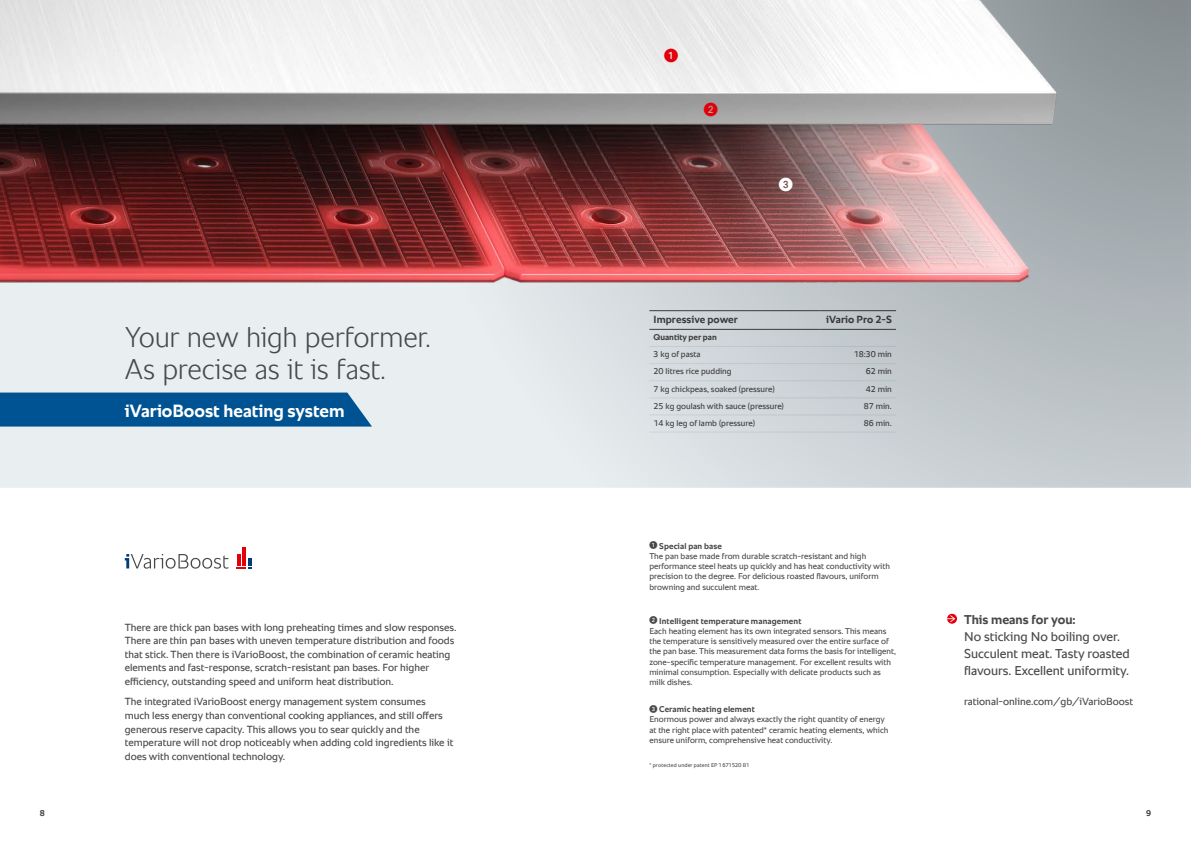
<style>
.page{position:relative;width:1191px;height:842px;background:#fff}
.page>*{position:absolute;margin:0;border:0;box-sizing:border-box;transform-origin:0 0}
.t1{font:300 29px/32px "RATIONAL Sans TT";letter-spacing:-.01em;color:#484847}
.t2{font:700 18px "RATIONAL Sans TT";color:#fff}
.t3{font:14px "European Pi One";color:#e3000b}
.t4{font:14px "European Pi One";color:#fff}
.t5{font:13px/17px "RATIONAL Sans TT";color:#484847}
.t6{font:700 13px "RATIONAL Sans TT";color:#484847}
.t7{font:10.5px/13.6px "RATIONAL Sans TT";color:#484847}
.t8{font:700 10.5px "RATIONAL Sans TT";letter-spacing:.005em;color:#484847}
.t9{font:8.5px/10.2px "RATIONAL Sans TT";color:#484847}
.t10{font:700 8.5px "RATIONAL Sans TT";color:#484847}
.t11{font:5.5px "RATIONAL Sans TT";letter-spacing:.02em;color:#484847}
.s1{font-weight:700}
</style>
<div class="page">
<img style="left:0;top:0;width:1185px;height:488px">
<div style="left:0;top:393px;width:372px;height:34px;background:#005392"></div>
<svg style="left:125px;top:554px;width:103px;height:15px"></svg>
<svg style="left:237px;top:554px;width:15px;height:15px"></svg>
<hr style="left:243px;top:547px;width:3px;height:19px;background:#e3000b">
<hr style="left:649px;top:346px;width:170px;height:1px;background:#eaeff2">
<hr style="left:819px;top:346px;width:77px;height:1px;background:#eaeff2">
<hr style="left:649px;top:363px;width:170px;height:1px;background:#eaeff2">
<hr style="left:819px;top:363px;width:77px;height:1px;background:#eaeff2">
<hr style="left:649px;top:380px;width:170px;height:1px;background:#eaeff2">
<hr style="left:819px;top:380px;width:77px;height:1px;background:#eaeff2">
<hr style="left:649px;top:397px;width:170px;height:1px;background:#eaeff2">
<hr style="left:819px;top:397px;width:77px;height:1px;background:#eaeff2">
<hr style="left:649px;top:414px;width:170px;height:1px;background:#eaeff2">
<hr style="left:649px;top:432px;width:170px;height:1px;background:#eaeff2">
<hr style="left:819px;top:414px;width:77px;height:1px;background:#eaeff2">
<hr style="left:819px;top:432px;width:77px;height:1px;background:#eaeff2">
<hr style="left:649px;top:310px;width:170px;height:1px;background:#484847">
<hr style="left:819px;top:310px;width:77px;height:1px;background:#484847">
<hr style="left:649px;top:329px;width:170px;height:1px;background:#484847">
<hr style="left:819px;top:329px;width:77px;height:1px;background:#484847">
<svg style="left:947px;top:614px;width:10px;height:10px"></svg>
<h1 class="t1" style="left:125px;top:321px;width:308px">Your new high performer.<br>As precise as it is fast.</h1>
<h2 class="t2" style="left:125px;top:397px;width:221px">iVarioBoost heating system</h2>
<p class="t7" style="left:125px;top:620px;width:333px">There are thick pan bases with long preheating times and slow responses.<br>There are thin pan bases with uneven temperature distribution and foods that stick. Then there is iVarioBoost, the combination of ceramic heating elements and fast-response, scratch-resistant pan bases. For higher efficiency, outstanding speed and uniform heat distribution.</p>
<p class="t7" style="left:125px;top:695px;width:330px">The integrated iVarioBoost energy management system consumes much less energy than conventional cooking appliances, and still offers generous reserve capacity. This allows you to sear quickly and the temperature will not drop noticeably when adding cold ingredients like it does with conventional technology.</p>
<h3 class="t3" style="left:664px;top:47px;width:15px">1</h3>
<h3 class="t3" style="left:703px;top:102px;width:15px">2</h3>
<h3 class="t4" style="left:778px;top:177px;width:15px">3</h3>
<p class="t8" style="left:653px;top:312px;width:86px">Impressive power</p>
<p class="t8" style="left:826px;top:312px;width:67px">iVario Pro 2-S</p>
<p class="t10" style="left:653px;top:331px;width:65px">Quantity per pan</p>
<p class="t9" style="left:653px;top:349px;width:48px">3 kg of pasta</p>
<p class="t9" style="left:853px;top:349px;width:40px">18:30 min</p>
<p class="t9" style="left:653px;top:367px;width:80px">20 litres rice pudding</p>
<p class="t9" style="left:865px;top:367px;width:28px">62 min</p>
<p class="t9" style="left:653px;top:384px;width:123px">7 kg chickpeas, soaked (pressure)</p>
<p class="t9" style="left:865px;top:384px;width:28px">42 min</p>
<p class="t9" style="left:653px;top:401px;width:132px">25 kg goulash with sauce (pressure)</p>
<p class="t9" style="left:864px;top:401px;width:29px">87 min.</p>
<p class="t9" style="left:653px;top:418px;width:103px">14 kg leg of lamb (pressure)</p>
<p class="t9" style="left:864px;top:418px;width:29px">86 min.</p>
<p class="t9" style="left:649px;top:541px;width:242px"><sup>1</sup> <span class="s1">Special pan base<br></span>The pan base made from durable scratch-resistant and high performance steel heats up quickly and has heat conductivity with precision to the degree. For delicious roasted flavours, uniform browning and succulent meat.</p>
<p class="t9" style="left:649px;top:616px;width:248px"><sup>2</sup> <span class="s1">Intelligent temperature management<br></span>Each heating element has its own integrated sensors. This means the temperature is sensitively measured over the entire surface of the pan base. This measurement data forms the basis for intelligent, zone-specific temperature management. For excellent results with minimal consumption. Especially with delicate products such as milk dishes.</p>
<p class="t9" style="left:649px;top:704px;width:241px"><sup>3</sup> <span class="s1">Ceramic heating element<br></span>Enormous power and always exactly the right quantity of energy at the right place with patented* ceramic heating elements, which ensure uniform, comprehensive heat conductivity.</p>
<p class="t11" style="left:649px;top:761px;width:101px">* protected under patent EP 1 671 520 B1</p>
<h3 class="t6" style="left:964px;top:610px;width:113px">This means for you:</h3>
<h3 class="t5" style="left:964px;top:628px;width:167px">No sticking No boiling over.<br>Succulent meat. Tasty roasted flavours. Excellent uniformity.</h3>
<p class="t7" style="left:964px;top:695px;width:170px">rational-online.com/gb/iVarioBoost</p>
<p class="t10" style="left:40px;top:807px;width:7px">8</p>
<p class="t10" style="left:1146px;top:807px;width:7px">9</p>
</div>
